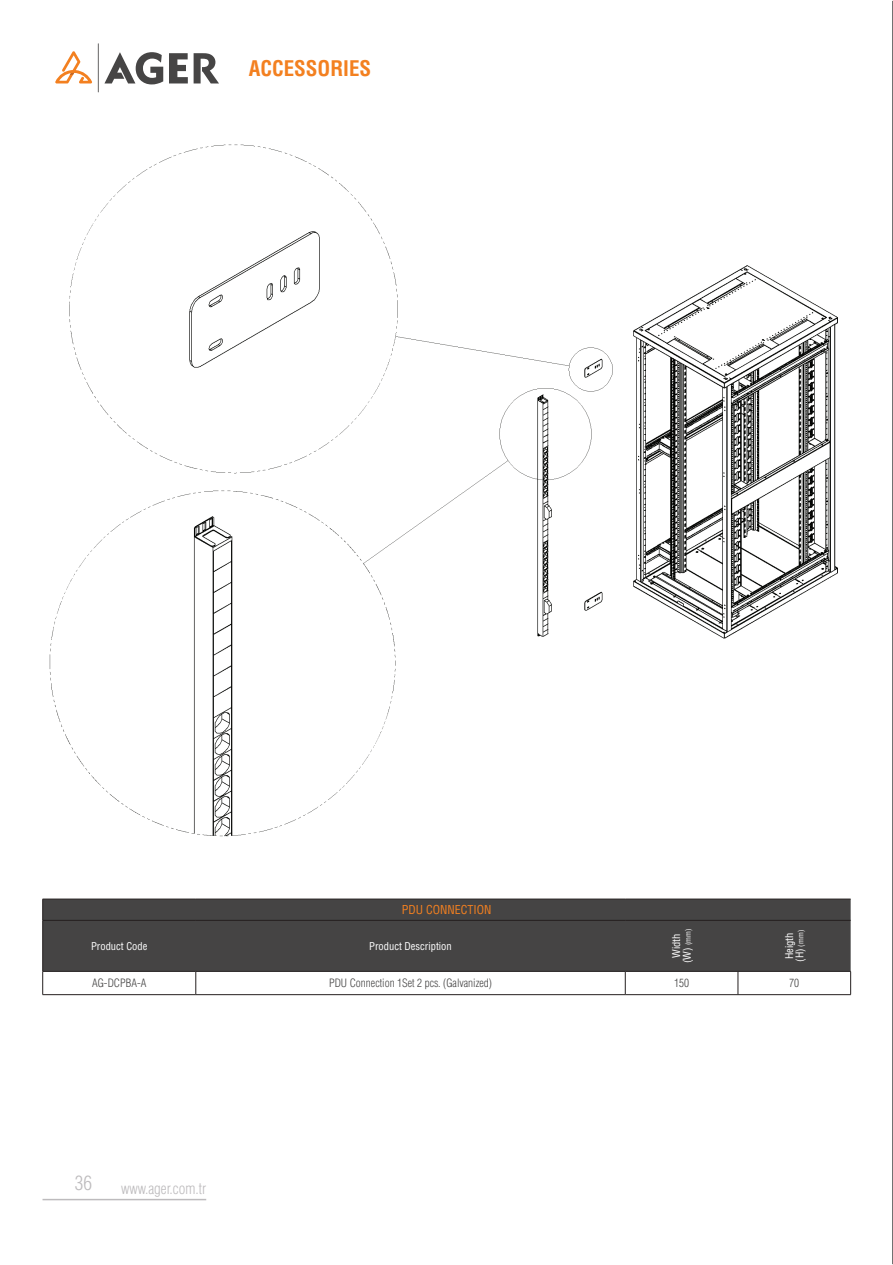
<style>
.page{position:relative;width:893px;height:1265px;background:#fff}
.page>*{position:absolute;margin:0;border:0;box-sizing:border-box;transform-origin:0 0}
.t1{font:21px "Helvetica Cond Bold Tr";color:#f38020}
.t2{font:19.5px "Helvetica Condensed Light Tr";color:#bdbbbd}
.t3{font:15px "Helvetica Condensed Light Tr";color:#bdbbbd}
.t4{font:12px "Helvetica Cond Normal Tr";color:#f38020}
.t5{font:11.25px "Helvetica Condensed Light Tr";color:#454444}
.t6{font:10.5px "Helvetica Cond Normal Tr";color:#fff}
.t7{font:7.5px "Helvetica Cond Normal Tr";color:#fff}
.s1{font-size:10.5px}
</style>
<div class="page">
<hr style="left:892px;top:1px;width:1px;height:1263px;background:#454444">
<div style="left:43px;top:899px;width:808px;height:72px;background:#454444"></div>
<hr style="left:43px;top:920px;width:153px;height:1px;background:#241f1f">
<hr style="left:196px;top:920px;width:429px;height:1px;background:#241f1f">
<hr style="left:625px;top:920px;width:113px;height:1px;background:#241f1f">
<hr style="left:738px;top:920px;width:113px;height:1px;background:#241f1f">
<hr style="left:43px;top:898px;width:153px;height:1px;background:#241f1f">
<svg style="left:42px;top:899px;width:1px;height:21px"></svg>
<hr style="left:196px;top:898px;width:429px;height:1px;background:#241f1f">
<hr style="left:625px;top:898px;width:113px;height:1px;background:#241f1f">
<hr style="left:738px;top:898px;width:113px;height:1px;background:#241f1f">
<hr style="left:42px;top:920px;width:1px;height:51px;background:#241f1f">
<hr style="left:43px;top:971px;width:153px;height:1px;background:#241f1f">
<svg style="left:42px;top:971px;width:1px;height:23px"></svg>
<hr style="left:196px;top:971px;width:429px;height:1px;background:#241f1f">
<svg style="left:196px;top:971px;width:1px;height:23px"></svg>
<hr style="left:625px;top:971px;width:113px;height:1px;background:#241f1f">
<svg style="left:625px;top:971px;width:1px;height:23px"></svg>
<hr style="left:738px;top:971px;width:113px;height:1px;background:#241f1f">
<svg style="left:738px;top:971px;width:1px;height:23px"></svg>
<svg style="left:850px;top:971px;width:1px;height:23px"></svg>
<hr style="left:43px;top:994px;width:153px;height:1px;background:#241f1f">
<hr style="left:196px;top:994px;width:429px;height:1px;background:#241f1f">
<hr style="left:625px;top:994px;width:113px;height:1px;background:#241f1f">
<hr style="left:738px;top:994px;width:113px;height:1px;background:#241f1f">
<img style="left:49px;top:144px;width:789px;height:693px">
<hr style="left:43px;top:1198px;width:163px;height:2px;background:#bdbbbd">
<hr style="left:98px;top:43px;width:1px;height:49px;background:#464545">
<svg style="left:194px;top:53px;width:25px;height:30px"></svg>
<svg style="left:104px;top:52px;width:59px;height:32px"></svg>
<svg style="left:169px;top:53px;width:19px;height:30px"></svg>
<svg style="left:55px;top:51px;width:37px;height:32px"></svg>
<h1 class="t1" style="left:249px;top:55px;width:124px">ACCESSORIES</h1>
<p class="t4" style="left:402px;top:902px;width:91px">PDU CONNECTION</p>
<p class="t6" style="left:91px;top:939px;width:58px">Product Code</p>
<p class="t6" style="left:369px;top:939px;width:84px">Product Description</p>
<p class="t6" style="left:670px;top:958px;width:26px;rotate:-90deg">Width</p>
<p class="t7" style="left:683px;top:963px;width:36px;rotate:-90deg"><span class="s1">(W)</span> (mm)</p>
<p class="t6" style="left:783px;top:959px;width:28px;rotate:-90deg">Heigth</p>
<p class="t7" style="left:796px;top:961px;width:33px;rotate:-90deg"><span class="s1">(H)</span> (mm)</p>
<p class="t5" style="left:92px;top:976px;width:56px">AG-DCPBA-A</p>
<p class="t5" style="left:329px;top:976px;width:164px">PDU Connection 1Set 2 pcs. (Galvanized)</p>
<p class="t5" style="left:674px;top:976px;width:16px">150</p>
<p class="t5" style="left:789px;top:976px;width:11px">70</p>
<h2 class="t2" style="left:75px;top:1171px;width:19px">36</h2>
<h3 class="t3" style="left:121px;top:1179px;width:87px">www.ager.com.tr</h3>
</div>
